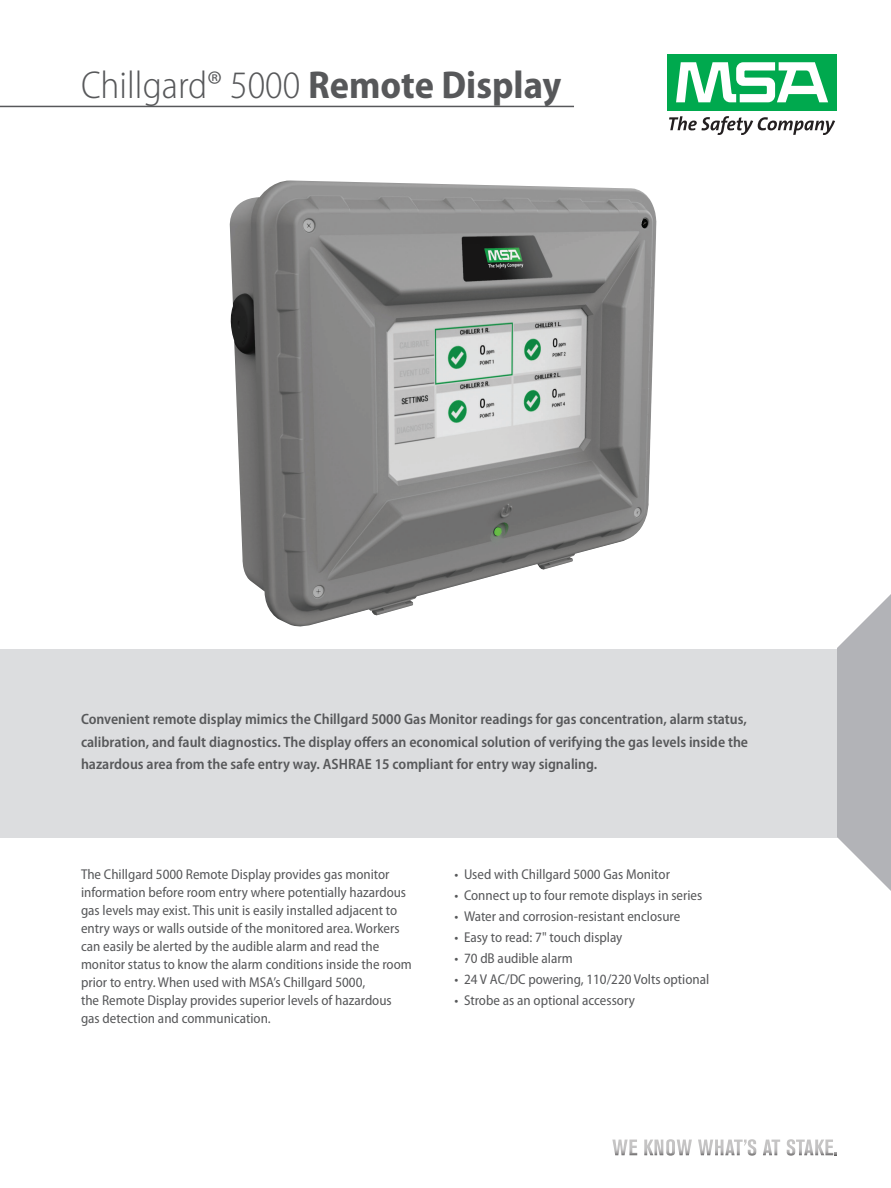
<style>
.page{position:relative;width:891px;height:1188px;background:#fff}
.page>*{position:absolute;margin:0;border:0;box-sizing:border-box;transform-origin:0 0}
.t1{font:300 semi-condensed 39px "Myriad Pro";color:#57585a}
.t2{font:600 semi-condensed 15px/22.5px "Myriad Pro";color:#57585a;text-align:justify}
.t3{font:semi-condensed 14.25px/18px "Myriad Pro";color:#57585a}
.s1{font-weight:700}
</style>
<div class="page">
<div style="left:0;top:649px;width:891px;height:188px;background:#dcdddf"></div>
<div style="left:667px;top:54px;width:170px;height:57px;background:#00a94e"></div>
<svg style="left:676px;top:62px;width:152px;height:40px"></svg>
<svg style="left:669px;top:116px;width:166px;height:19px"></svg>
<svg style="left:612px;top:1140px;width:25px;height:15px"></svg>
<svg style="left:644px;top:1139px;width:48px;height:17px"></svg>
<svg style="left:698px;top:1139px;width:58px;height:17px"></svg>
<svg style="left:763px;top:1140px;width:17px;height:15px"></svg>
<svg style="left:787px;top:1139px;width:50px;height:17px"></svg>
<hr style="left:0;top:106px;width:574px;height:1px;background:#57585a">
<img style="left:229px;top:181px;width:428px;height:446px">
<svg style="left:837px;top:594px;width:54px;height:297px"></svg>
<h1 class="t1" style="left:81px;top:62px;width:482px">Chillgard® 5000 <span class="s1">Remote Display</span></h1>
<p class="t2" style="left:81px;top:708px;width:669px">Convenient remote display mimics the Chillgard 5000 Gas Monitor readings for gas concentration, alarm status, calibration, and fault diagnostics. The display offers an economical solution of verifying the gas levels inside the hazardous area from the safe entry way. ASHRAE 15 compliant for entry way signaling.</p>
<p class="t3" style="left:81px;top:865px;width:332px">The Chillgard 5000 Remote Display provides gas monitor information before room entry where potentially hazardous gas levels may exist. This unit is easily installed adjacent to entry ways or walls outside of the monitored area. Workers can easily be alerted by the audible alarm and read the monitor status to know the alarm conditions inside the room prior to entry. When used with MSA’s Chillgard 5000,<br>the Remote Display provides superior levels of hazardous gas detection and communication.</p>
<p class="t3" style="left:455px;top:865px;width:217px">• Used with Chillgard 5000 Gas Monitor</p>
<p class="t3" style="left:455px;top:886px;width:249px">• Connect up to four remote displays in series</p>
<p class="t3" style="left:455px;top:907px;width:227px">• Water and corrosion-resistant enclosure</p>
<p class="t3" style="left:455px;top:928px;width:170px">• Easy to read: 7" touch display</p>
<p class="t3" style="left:455px;top:949px;width:120px">• 70 dB audible alarm</p>
<p class="t3" style="left:455px;top:970px;width:256px">• 24 V AC/DC powering, 110/220 Volts optional</p>
<p class="t3" style="left:455px;top:991px;width:182px">• Strobe as an optional accessory</p>
</div>
